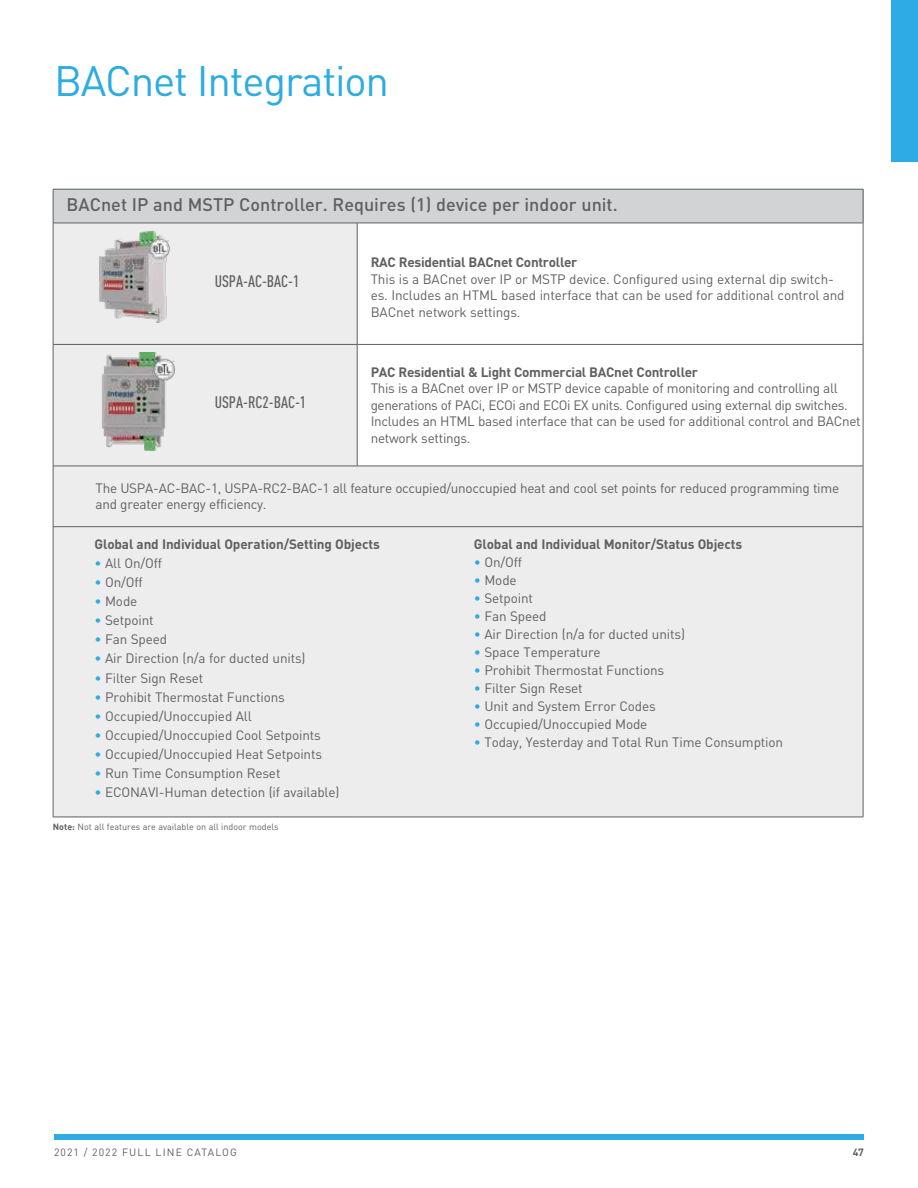
<style>
.page{position:relative;width:918px;height:1188px;background:#fff}
.page>*{position:absolute;margin:0;border:0;box-sizing:border-box;transform-origin:0 0}
.t1{font:42px "DINOT";letter-spacing:-.03em;color:#2cace2}
.t2{font:500 18px "DINOT";color:#5f6062}
.t3{font:500 condensed 16.5px "DINOT";color:#5f6062}
.t4{font:13.5px/16.5px "DINOT";letter-spacing:-.01em;color:#5f6062}
.t5{font:700 13.5px "DINOT";letter-spacing:-.01em;color:#5f6062}
.t6{font:10.5px "DINOT";letter-spacing:.1em;color:#5f6062}
.t7{font:700 10.5px "DINOT";color:#5f6062}
.t8{font:9px "DINOT";color:#5f6062}
.s1{color:#2cace2}
.s2{font-weight:700}
</style>
<div class="page">
<div style="left:54px;top:1134px;width:810px;height:5px;background:#2cace2"></div>
<div style="left:891px;top:0;width:27px;height:162px;background:#2cace2"></div>
<div style="left:53px;top:189px;width:810px;height:34px;background:#d1d3d4"></div>
<div style="left:54px;top:224px;width:809px;height:593px;background:#ededee"></div>
<svg style="left:358px;top:224px;width:505px;height:242px"></svg>
<hr style="left:53px;top:189px;width:304px;height:1px;background:#5f6062">
<hr style="left:53px;top:189px;width:1px;height:34px;background:#5f6062">
<hr style="left:357px;top:189px;width:506px;height:1px;background:#5f6062">
<hr style="left:863px;top:189px;width:1px;height:34px;background:#5f6062">
<hr style="left:53px;top:223px;width:304px;height:1px;background:#5f6062">
<hr style="left:53px;top:223px;width:1px;height:121px;background:#5f6062">
<hr style="left:357px;top:223px;width:506px;height:1px;background:#5f6062">
<hr style="left:357px;top:223px;width:1px;height:121px;background:#5f6062">
<hr style="left:863px;top:223px;width:1px;height:121px;background:#5f6062">
<hr style="left:53px;top:344px;width:304px;height:1px;background:#5f6062">
<hr style="left:53px;top:345px;width:1px;height:121px;background:#5f6062">
<hr style="left:357px;top:344px;width:506px;height:1px;background:#5f6062">
<hr style="left:357px;top:345px;width:1px;height:121px;background:#5f6062">
<hr style="left:863px;top:345px;width:1px;height:121px;background:#5f6062">
<hr style="left:53px;top:466px;width:304px;height:1px;background:#5f6062">
<hr style="left:53px;top:466px;width:1px;height:60px;background:#5f6062">
<hr style="left:357px;top:466px;width:506px;height:1px;background:#5f6062">
<hr style="left:863px;top:466px;width:1px;height:60px;background:#5f6062">
<hr style="left:53px;top:526px;width:304px;height:1px;background:#5f6062">
<hr style="left:53px;top:527px;width:1px;height:290px;background:#5f6062">
<hr style="left:357px;top:526px;width:506px;height:1px;background:#5f6062">
<hr style="left:863px;top:527px;width:1px;height:290px;background:#5f6062">
<hr style="left:53px;top:817px;width:304px;height:1px;background:#5f6062">
<hr style="left:357px;top:817px;width:506px;height:1px;background:#5f6062">
<img style="left:66px;top:352px;width:136px;height:99px">
<img style="left:70px;top:230px;width:136px;height:95px">
<h1 class="t1" style="left:54px;top:55px;width:336px">BACnet Integration</h1>
<h2 class="t2" style="left:67px;top:193px;width:553px">BACnet IP and MSTP Controller. Requires (1) device per indoor unit.</h2>
<p class="t3" style="left:215px;top:271px;width:86px">USPA-AC-BAC-1</p>
<p class="t5" style="left:371px;top:253px;width:208px">RAC Residential BACnet Controller</p>
<p class="t4" style="left:371px;top:270px;width:475px">This is a BACnet over IP or MSTP device. Configured using external dip switch&shy;es. Includes an HTML based interface that can be used for additional control and<br>BACnet network settings.</p>
<p class="t5" style="left:371px;top:363px;width:329px">PAC Residential &amp; Light Commercial BACnet Controller</p>
<p class="t4" style="left:371px;top:380px;width:492px">This is a BACnet over IP or MSTP device capable of monitoring and controlling all generations of PACi, ECOi and ECOi EX units. Configured using external dip switches.<br>Includes an HTML based interface that can be used for additional control and BACnet network settings.</p>
<p class="t4" style="left:96px;top:479px;width:745px">The USPA-AC-BAC-1, USPA-RC2-BAC-1 all feature occupied/unoccupied heat and cool set points for reduced programming time and greater energy efficiency.</p>
<p class="t5" style="left:94px;top:535px;width:287px">Global and Individual Operation/Setting Objects</p>
<p class="t4" style="left:94px;top:555px;width:69px"><span class="s1">•</span> All On/Off</p>
<p class="t4" style="left:94px;top:574px;width:50px"><span class="s1">•</span> On/Off</p>
<p class="t4" style="left:94px;top:593px;width:44px"><span class="s1">•</span> Mode</p>
<p class="t4" style="left:94px;top:612px;width:61px"><span class="s1">•</span> Setpoint</p>
<p class="t4" style="left:94px;top:631px;width:74px"><span class="s1">•</span> Fan Speed</p>
<p class="t4" style="left:94px;top:650px;width:213px"><span class="s1">•</span> Air Direction (n/a for ducted units)</p>
<p class="t4" style="left:94px;top:669px;width:110px"><span class="s1">•</span> Filter Sign Reset</p>
<p class="t4" style="left:94px;top:688px;width:192px"><span class="s1">•</span> Prohibit Thermostat Functions</p>
<p class="t4" style="left:94px;top:707px;width:159px"><span class="s1">•</span> Occupied/Unoccupied All</p>
<p class="t4" style="left:94px;top:726px;width:228px"><span class="s1">•</span> Occupied/Unoccupied Cool Setpoints</p>
<p class="t4" style="left:94px;top:745px;width:229px"><span class="s1">•</span> Occupied/Unoccupied Heat Setpoints</p>
<p class="t4" style="left:94px;top:765px;width:188px"><span class="s1">•</span> Run Time Consumption Reset</p>
<p class="t4" style="left:94px;top:784px;width:247px"><span class="s1">•</span> ECONAVI-Human detection (if available)</p>
<p class="t3" style="left:215px;top:392px;width:93px">USPA-RC2-BAC-1</p>
<p class="t5" style="left:474px;top:535px;width:270px">Global and Individual Monitor/Status Objects</p>
<p class="t4" style="left:474px;top:554px;width:50px"><span class="s1">•</span> On/Off</p>
<p class="t4" style="left:474px;top:572px;width:44px"><span class="s1">•</span> Mode</p>
<p class="t4" style="left:474px;top:590px;width:61px"><span class="s1">•</span> Setpoint</p>
<p class="t4" style="left:474px;top:608px;width:74px"><span class="s1">•</span> Fan Speed</p>
<p class="t4" style="left:474px;top:626px;width:213px"><span class="s1">•</span> Air Direction (n/a for ducted units)</p>
<p class="t4" style="left:474px;top:644px;width:128px"><span class="s1">•</span> Space Temperature</p>
<p class="t4" style="left:474px;top:662px;width:192px"><span class="s1">•</span> Prohibit Thermostat Functions</p>
<p class="t4" style="left:474px;top:680px;width:110px"><span class="s1">•</span> Filter Sign Reset</p>
<p class="t4" style="left:474px;top:698px;width:184px"><span class="s1">•</span> Unit and System Error Codes</p>
<p class="t4" style="left:474px;top:716px;width:175px"><span class="s1">•</span> Occupied/Unoccupied Mode</p>
<p class="t4" style="left:474px;top:734px;width:311px"><span class="s1">•</span> Today, Yesterday and Total Run Time Consumption</p>
<p class="t8" style="left:53px;top:822px;width:227px"><span class="s2">Note:</span> Not all features are available on all indoor models</p>
<p class="t6" style="left:54px;top:1146px;width:184px">2021 / 2022 FULL LINE CATALOG</p>
<p class="t7" style="left:853px;top:1146px;width:13px">47</p>
</div>
